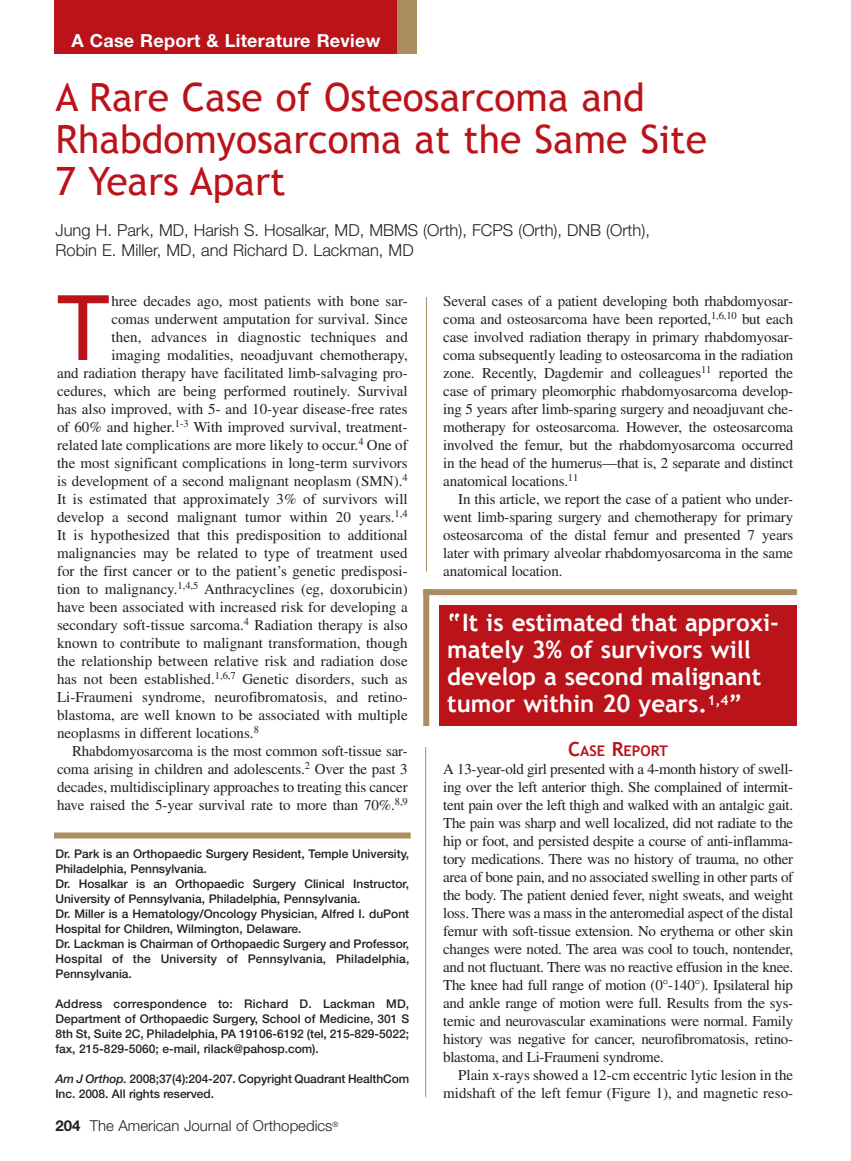
<style>
.page{position:relative;width:851px;height:1161px;background:#fff}
.page>*{position:absolute;margin:0;border:0;box-sizing:border-box;transform-origin:0 0}
.t1{font:90.45px "Trebuchet MS";color:#ba1319}
.t2{font:39px/42px "Trebuchet MS";color:#ba1319}
.t3{font:700 24px/27px "Trebuchet MS";color:#fff}
.t4{font:700 18px "Helvetica Neue";letter-spacing:.015em;color:#fff}
.t5{font:300 16.5px/19.5px "Helvetica Neue";color:#231f20}
.t6{font:15px/18px "Times";color:#231f20;text-align:justify}
.t7{font:300 15px "Helvetica Neue";color:#231f20}
.t8{font:700 14.7px "Trebuchet MS";color:#ba1319}
.t9{font:500 12px/15px "Helvetica Neue";color:#231f20}
.s1{font-style:italic}
.s2{font-weight:700}
.s3{font-size:19.5px}
</style>
<div class="page">
<div style="left:54px;top:0;width:344px;height:54px;background:#ba1319"></div>
<div style="left:398px;top:0;width:19px;height:54px;background:#ab8d60"></div>
<div style="left:54px;top:832px;width:356px;height:6px;background:#ab8d60"></div>
<hr style="left:425px;top:747px;width:1px;height:350px;background:#ab8d60">
<div style="left:440px;top:606px;width:356px;height:120px;background:#ba1319"></div>
<div style="left:423px;top:589px;width:373px;height:6px;background:#ab8d60"></div>
<div style="left:423px;top:589px;width:6px;height:137px;background:#ab8d60"></div>
<hr style="left:426px;top:297px;width:1px;height:275px;background:#ab8d60">
<p class="t4" style="left:71px;top:29px;width:310px">A Case Report &amp; Literature Review</p>
<h2 class="t2" style="left:56px;top:77px;width:653px">A Rare Case of Osteosarcoma and<br>Rhabdomyosarcoma at the Same Site<br>7 Years Apart</h2>
<p class="t5" style="left:56px;top:220px;width:596px">Jung H. Park, MD, Harish S. Hosalkar, MD, MBMS (Orth), FCPS (Orth), DNB (Orth),<br>Robin E. Miller, MD, and Richard D. Lackman, MD</p>
<h1 class="t1" style="left:57px;top:275px;width:54px">T</h1>
<p class="t6" style="left:111px;top:292px;width:298px">hree decades ago, most patients with bone sar-</p>
<p class="t6" style="left:111px;top:310px;width:298px">comas underwent amputation for survival. Since</p>
<p class="t6" style="left:111px;top:328px;width:298px">then, advances in diagnostic techniques and</p>
<p class="t6" style="left:111px;top:346px;width:298px">imaging modalities, neoadjuvant chemotherapy,</p>
<p class="t6" style="left:57px;top:364px;width:352px">and radiation therapy have facilitated limb-salvaging pro-</p>
<p class="t6" style="left:57px;top:382px;width:352px">cedures, which are being performed routinely. Survival</p>
<p class="t6" style="left:57px;top:400px;width:352px">has also improved, with 5- and 10-year disease-free rates</p>
<p class="t6" style="left:57px;top:418px;width:352px">of 60% and higher.<sup>1-3</sup> With improved survival, treatment-</p>
<p class="t6" style="left:57px;top:436px;width:352px">related late complications are more likely to occur.<sup>4</sup> One of</p>
<p class="t6" style="left:57px;top:454px;width:352px">the most significant complications in long-term survivors</p>
<p class="t6" style="left:57px;top:472px;width:352px">is development of a second malignant neoplasm (SMN).<sup>4</sup></p>
<p class="t6" style="left:57px;top:490px;width:352px">It is estimated that approximately 3% of survivors will</p>
<p class="t6" style="left:57px;top:508px;width:352px">develop a second malignant tumor within 20 years.<sup>1,4</sup></p>
<p class="t6" style="left:57px;top:526px;width:352px">It is hypothesized that this predisposition to additional</p>
<p class="t6" style="left:57px;top:544px;width:352px">malignancies may be related to type of treatment used</p>
<p class="t6" style="left:57px;top:562px;width:352px">for the first cancer or to the patient’s genetic predisposi-</p>
<p class="t6" style="left:57px;top:580px;width:352px">tion to malignancy.<sup>1,4,5</sup> Anthracyclines (eg, doxorubicin)</p>
<p class="t6" style="left:57px;top:598px;width:352px">have been associated with increased risk for developing a</p>
<p class="t6" style="left:57px;top:616px;width:352px">secondary soft-tissue sarcoma.<sup>4</sup> Radiation therapy is also</p>
<p class="t6" style="left:57px;top:634px;width:352px">known to contribute to malignant transformation, though</p>
<p class="t6" style="left:57px;top:652px;width:352px">the relationship between relative risk and radiation dose</p>
<p class="t6" style="left:57px;top:670px;width:352px">has not been established.<sup>1,6,7</sup> Genetic disorders, such as</p>
<p class="t6" style="left:57px;top:688px;width:352px">Li-Fraumeni syndrome, neurofibromatosis, and retino-</p>
<p class="t6" style="left:57px;top:706px;width:352px">blastoma, are well known to be associated with multiple</p>
<p class="t6" style="left:57px;top:724px;width:203px">neoplasms in different locations.<sup>8</sup></p>
<p class="t6" style="left:72px;top:742px;width:337px">Rhabdomyosarcoma is the most common soft-tissue sar-</p>
<p class="t6" style="left:57px;top:760px;width:352px">coma arising in children and adolescents.<sup>2</sup> Over the past 3</p>
<p class="t6" style="left:57px;top:778px;width:352px">decades, multidisciplinary approaches to treating this cancer</p>
<p class="t6" style="left:57px;top:796px;width:352px">have raised the 5-year survival rate to more than 70%.<sup>8,9</sup></p>
<p class="t9" style="left:55px;top:846px;width:355px">Dr. Park is an Orthopaedic Surgery Resident, Temple University, Philadelphia, Pennsylvania.<br>Dr. Hosalkar is an Orthopaedic Surgery Clinical Instructor, University of Pennsylvania, Philadelphia, Pennsylvania.<br>Dr. Miller is a Hematology/Oncology Physician, Alfred I. duPont Hospital for Children, Wilmington, Delaware.<br>Dr. Lackman is Chairman of Orthopaedic Surgery and Professor, Hospital of the University of Pennsylvania, Philadelphia, Pennsylvania.</p>
<p class="t9" style="left:55px;top:996px;width:355px;text-align:justify">Address correspondence to: Richard D. Lackman MD, Department of Orthopaedic Surgery, School of Medicine, 301 S 8th St, Suite 2C, Philadelphia, PA 19106-6192 (tel, 215-829-5022; fax, 215-829-5060; e-mail, rilack@pahosp.com).</p>
<p class="t9" style="left:55px;top:1071px;width:355px"><span class="s1">Am J Orthop.</span> 2008;37(4):204-207. Copyright Quadrant HealthCom<br>Inc. 2008. All rights reserved.</p>
<p class="t7" style="left:56px;top:1116px;width:284px"><span class="s2">204</span> The American Journal of Orthopedics<sup>®</sup></p>
<p class="t6" style="left:443px;top:292px;width:351px">Several cases of a patient developing both rhabdomyosar&shy;coma and osteosarcoma have been reported,<sup>1,6,10</sup> but each case involved radiation therapy in primary rhabdomyosar&shy;coma subsequently leading to osteosarcoma in the radiation zone. Recently, Dagdemir and colleagues<sup>11</sup> reported the case of primary pleomorphic rhabdomyosarcoma develop&shy;ing 5 years after limb-sparing surgery and neoadjuvant che&shy;motherapy for osteosarcoma. However, the osteosarcoma involved the femur, but the rhabdomyosarcoma occurred in the head of the humerus—that is, 2 separate and distinct anatomical locations.<sup>11</sup></p>
<p class="t6" style="left:443px;top:490px;width:351px;text-indent:15px">In this article, we report the case of a patient who under&shy;went limb-sparing surgery and chemotherapy for primary osteosarcoma of the distal femur and presented 7 years later with primary alveolar rhabdomyosarcoma in the same anatomical location.</p>
<h3 class="t3" style="left:447px;top:609px;width:333px">“It is estimated that approxi&shy;mately 3% of survivors will develop a second malignant tumor within 20 years.<sup>1,4</sup>”</h3>
<p class="t8" style="left:568px;top:742px;width:101px"><span class="s3">C</span>ase <span class="s3">R</span>eport</p>
<p class="t6" style="left:443px;top:760px;width:351px">A 13-year-old girl presented with a 4-month history of swell&shy;ing over the left anterior thigh. She complained of intermit&shy;tent pain over the left thigh and walked with an antalgic gait.<br>The pain was sharp and well localized, did not radiate to the hip or foot, and persisted despite a course of anti-inflamma&shy;tory medications. There was no history of trauma, no other area of bone pain, and no associated swelling in other parts of the body. The patient denied fever, night sweats, and weight loss. There was a mass in the anteromedial aspect of the distal femur with soft-tissue extension. No erythema or other skin changes were noted. The area was cool to touch, nontender, and not fluctuant. There was no reactive effusion in the knee.<br>The knee had full range of motion (0°-140°). Ipsilateral hip and ankle range of motion were full. Results from the sys&shy;temic and neurovascular examinations were normal. Family history was negative for cancer, neurofibromatosis, retino&shy;blastoma, and Li-Fraumeni syndrome.</p>
<p class="t6" style="left:443px;top:1066px;width:351px;text-align:right">Plain x-rays showed a 12-cm eccentric lytic lesion in the midshaft of the left femur (Figure 1), and magnetic reso-</p>
</div>
